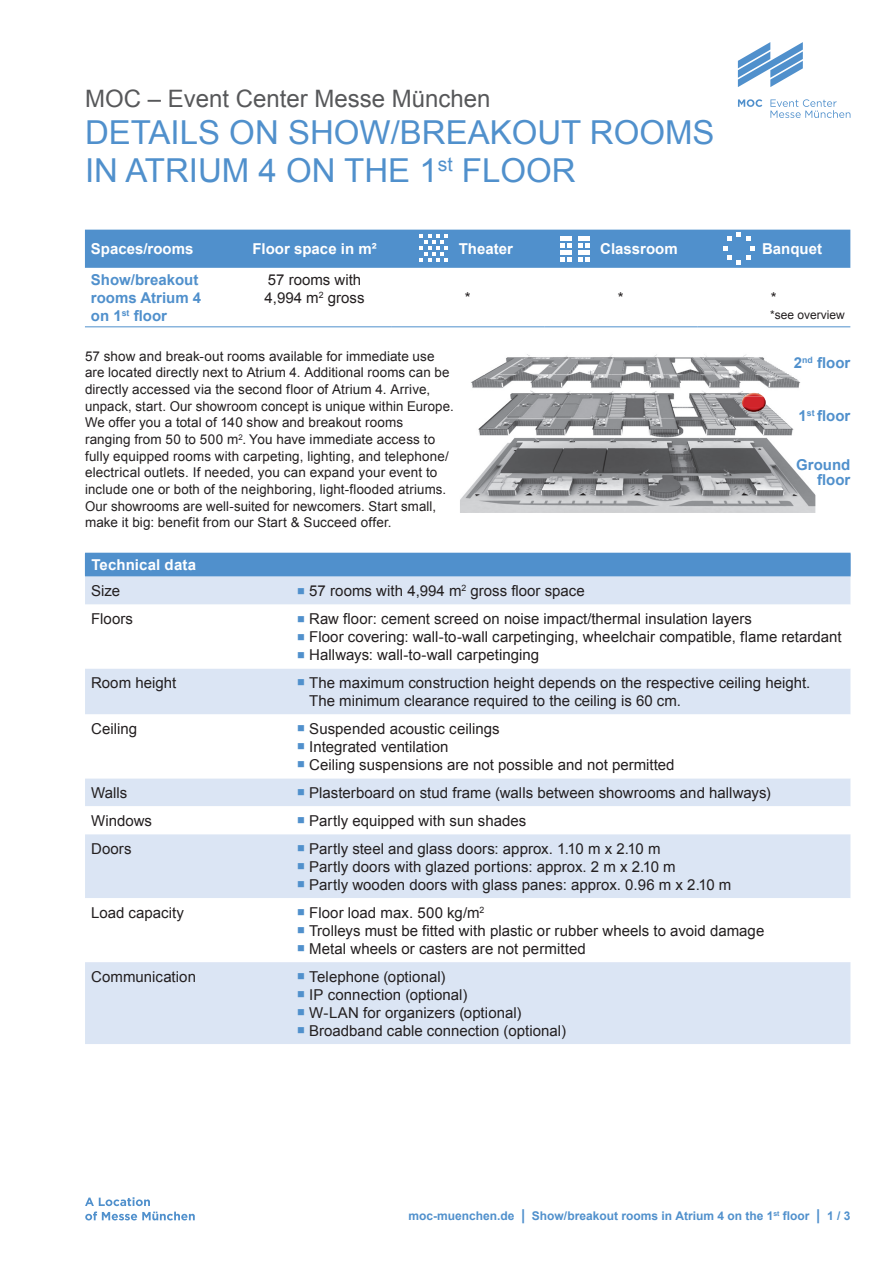
<style>
.page{position:relative;width:893px;height:1263px;background:#fff}
.page>*{position:absolute;margin:0;border:0;box-sizing:border-box;transform-origin:0 0}
.t1{font:33px/37.5px "Arial";color:#5090cc}
.t2{font:24px "Arial";color:#57585a}
.t3{font:15px/18px "Arial";color:#231f20}
.t4{font:700 15px "Arial";color:#fff}
.t5{font:700 15px/18px "Arial";color:#5090cc}
.t6{font:13.5px/16.6px "Arial";letter-spacing:.01em;color:#231f20}
.t7{font:700 12px "Arial";color:#5090cc}
.t8{font:12px "Arial";color:#231f20}
.s1{color:#5090cc}
.s2{font-size:15px}
</style>
<div class="page">
<svg style="left:738px;top:42px;width:65px;height:45px"></svg>
<svg style="left:770px;top:99px;width:80px;height:19px"></svg>
<svg style="left:738px;top:99px;width:24px;height:8px"></svg>
<svg style="left:85px;top:1197px;width:110px;height:23px"></svg>
<hr style="left:85px;top:326px;width:153px;height:1px;background:#5090cc">
<hr style="left:238px;top:326px;width:153px;height:1px;background:#5090cc">
<hr style="left:391px;top:326px;width:153px;height:1px;background:#5090cc">
<hr style="left:544px;top:326px;width:153px;height:1px;background:#5090cc">
<hr style="left:697px;top:326px;width:153px;height:1px;background:#5090cc">
<img style="left:460px;top:354px;width:355px;height:159px">
<div style="left:85px;top:553px;width:765px;height:23px;background:#5090cc"></div>
<hr style="left:85px;top:553px;width:766px;height:1px;background:#5090cc">
<svg style="left:850px;top:554px;width:1px;height:22px"></svg>
<hr style="left:85px;top:576px;width:766px;height:1px;background:#5090cc">
<img style="left:744px;top:393px;width:19px;height:4px">
<img style="left:743px;top:407px;width:21px;height:5px">
<img style="left:742px;top:397px;width:24px;height:10px">
<div style="left:85px;top:577px;width:765px;height:467px;background:#dbe5f4"></div>
<svg style="left:85px;top:604px;width:765px;height:358px"></svg>
<div style="left:85px;top:230px;width:765px;height:38px;background:#5090cc"></div>
<h2 class="t2" style="left:85px;top:83px;width:407px">MOC – Event Center Messe München</h2>
<h1 class="t1" style="left:85px;top:114px;width:631px">DETAILS ON SHOW/BREAKOUT ROOMS<br>IN ATRIUM 4 ON THE 1<sup>st</sup> FLOOR</h1>
<p class="t4" style="left:91px;top:239px;width:104px">Spaces/rooms</p>
<p class="t4" style="left:252px;top:239px;width:126px">Floor space in m²</p>
<p class="t4" style="left:459px;top:239px;width:56px">Theater</p>
<p class="t4" style="left:600px;top:239px;width:79px">Classroom</p>
<p class="t4" style="left:762px;top:239px;width:61px">Banquet</p>
<p class="t5" style="left:91px;top:271px;width:112px">Show/breakout rooms Atrium 4 on 1<sup>st</sup> floor</p>
<p class="t3" style="left:265px;top:271px;width:101px">57 rooms with<br>4,994 m<sup>2</sup> gross</p>
<p class="t3" style="left:465px;top:289px;width:7px">*</p>
<p class="t3" style="left:618px;top:289px;width:7px">*</p>
<p class="t3" style="left:771px;top:289px;width:7px">*</p>
<p class="t8" style="left:770px;top:307px;width:76px">*see overview</p>
<p class="t6" style="left:85px;top:348px;width:370px">57 show and break-out rooms available for immediate use are located directly next to Atrium 4. Additional rooms can be directly accessed via the second floor of Atrium 4. Arrive, unpack, start. Our showroom concept is unique within Europe.<br>We offer you a total of 140 show and breakout rooms<br>ranging from 50 to 500 m<sup>2</sup>. You have immediate access to fully equipped rooms with carpeting, lighting, and telephone/ electrical outlets. If needed, you can expand your event to include one or both of the neighboring, light-flooded atriums.<br>Our showrooms are well-suited for newcomers. Start small, make it big: benefit from our Start &amp; Succeed offer.</p>
<p class="t4" style="left:91px;top:555px;width:106px">Technical data</p>
<p class="t3" style="left:91px;top:582px;width:31px">Size</p>
<p class="t3" style="left:297px;top:582px;width:289px"><span class="s1">■</span> 57 rooms with 4,994 m<sup>2</sup> gross floor space</p>
<p class="t3" style="left:91px;top:610px;width:44px">Floors</p>
<p class="t3" style="left:297px;top:610px;width:456px"><span class="s1">■</span> Raw floor: cement screed on noise impact/thermal insulation layers</p>
<p class="t3" style="left:297px;top:628px;width:546px"><span class="s1">■</span> Floor covering: wall-to-wall carpetinging, wheelchair compatible, flame retardant</p>
<p class="t3" style="left:297px;top:646px;width:243px"><span class="s1">■</span> Hallways: wall-to-wall carpetinging</p>
<p class="t3" style="left:91px;top:674px;width:87px">Room height</p>
<p class="t3" style="left:309px;top:674px;width:503px;text-indent:-12px"><span class="s1">■</span> The maximum construction height depends on the respective ceiling height.<br>The minimum clearance required to the ceiling is 60 cm.</p>
<p class="t3" style="left:91px;top:720px;width:48px">Ceiling</p>
<p class="t3" style="left:297px;top:720px;width:204px"><span class="s1">■</span> Suspended acoustic ceilings</p>
<p class="t3" style="left:297px;top:738px;width:153px"><span class="s1">■</span> Integrated ventilation</p>
<p class="t3" style="left:297px;top:756px;width:379px"><span class="s1">■</span> Ceiling suspensions are not possible and not permitted</p>
<p class="t3" style="left:91px;top:784px;width:38px">Walls</p>
<p class="t3" style="left:297px;top:784px;width:475px"><span class="s1">■</span> Plasterboard on stud frame (walls between showrooms and hallways)</p>
<p class="t3" style="left:91px;top:812px;width:63px">Windows</p>
<p class="t3" style="left:297px;top:812px;width:231px"><span class="s1">■</span> Partly equipped with sun shades</p>
<p class="t3" style="left:91px;top:839px;width:42px">Doors</p>
<p class="t3" style="left:297px;top:839px;width:365px"><span class="s1">■</span> Partly steel and glass doors: approx. 1.10 m x 2.10 m</p>
<p class="t3" style="left:297px;top:857px;width:380px"><span class="s1">■</span> Partly doors with glazed portions: approx. 2 m x 2.10 m</p>
<p class="t3" style="left:297px;top:875px;width:436px"><span class="s1">■</span> Partly wooden doors with glass panes: approx. 0.96 m x 2.10 m</p>
<p class="t3" style="left:91px;top:903px;width:95px">Load capacity</p>
<p class="t3" style="left:297px;top:903px;width:189px"><span class="s1">■</span> Floor load max. 500 kg/m<sup>2</sup></p>
<p class="t3" style="left:297px;top:921px;width:469px"><span class="s1">■</span> Trolleys must be fitted with plastic or rubber wheels to avoid damage</p>
<p class="t3" style="left:297px;top:939px;width:290px"><span class="s1">■</span> Metal wheels or casters are not permitted</p>
<p class="t3" style="left:91px;top:967px;width:107px">Communication</p>
<p class="t3" style="left:297px;top:967px;width:150px"><span class="s1">■</span> Telephone (optional)</p>
<p class="t3" style="left:297px;top:985px;width:172px"><span class="s1">■</span> IP connection (optional)</p>
<p class="t3" style="left:297px;top:1003px;width:226px"><span class="s1">■</span> W-LAN for organizers (optional)</p>
<p class="t3" style="left:297px;top:1021px;width:270px"><span class="s1">■</span> Broadband cable connection (optional)</p>
<p class="t5" style="left:794px;top:354px;width:58px">2<sup>nd</sup> floor</p>
<p class="t5" style="left:799px;top:407px;width:53px">1<sup>st</sup> floor</p>
<p class="t5" style="left:796px;top:457px;width:56px;line-height:15px;text-align:right">Ground floor</p>
<p class="t7" style="left:408px;top:1208px;width:444px">moc-muenchen.de <span class="s2">|</span> Show/breakout rooms in Atrium 4 on the 1<sup>st</sup> floor <span class="s2">|</span> 1 / 3</p>
</div>
